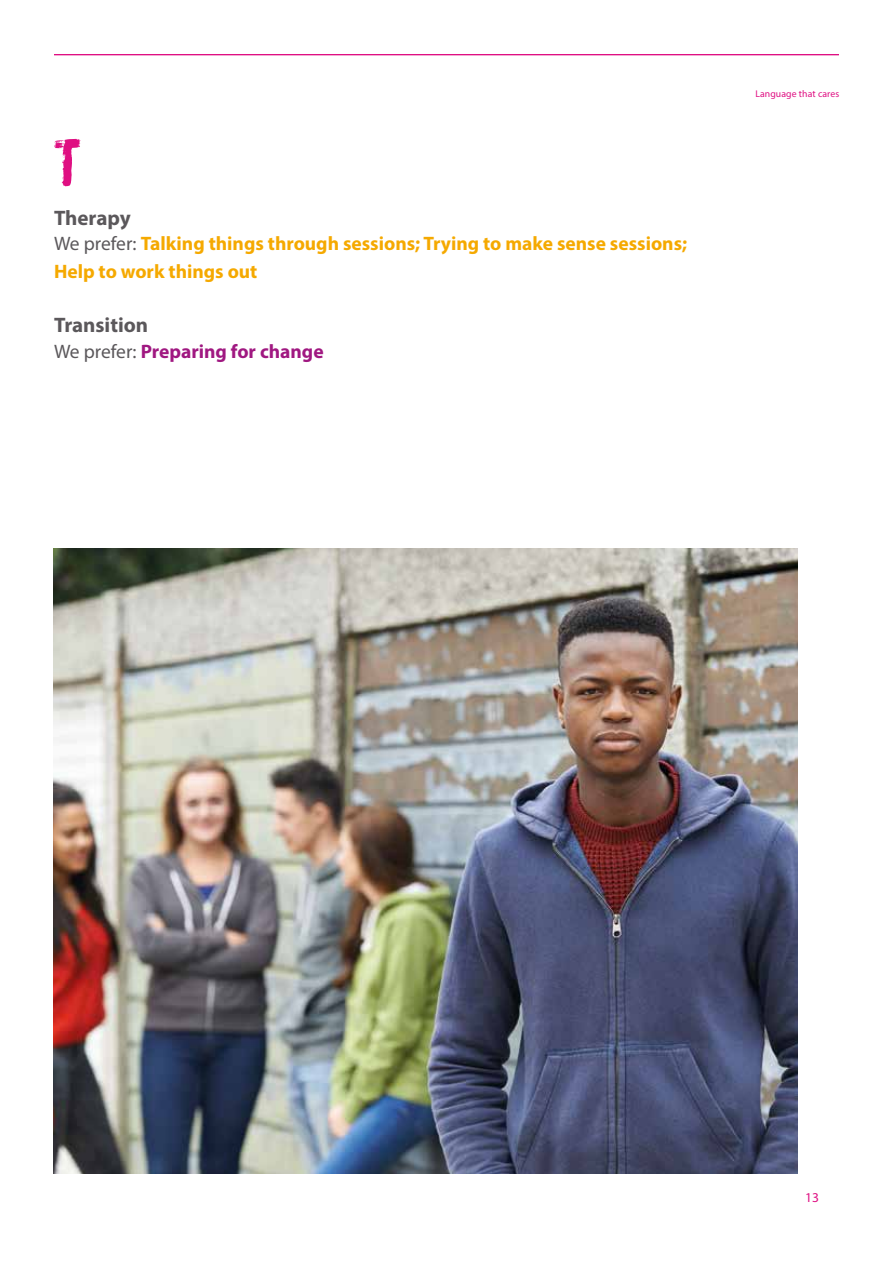
<style>
.page{position:relative;width:893px;height:1263px;background:#fff}
.page>*{position:absolute;margin:0;border:0;box-sizing:border-box;transform-origin:0 0}
.t1{font:60px "Brush Up";color:#df0f82}
.t2{font:700 21px "Myriad Pro";color:#5b585b}
.t3{font:700 19.5px/27.6px "Myriad Pro";color:#f5a900}
.t4{font:700 19.5px "Myriad Pro";color:#a01881}
.t5{font:13.5px "Myriad Pro";color:#df0f82}
.t6{font:9.75px "Myriad Pro";letter-spacing:.01em;color:#df0f82}
.s1{font-weight:400;color:#5b585b}
</style>
<div class="page">
<hr style="left:54px;top:54px;width:785px;height:1px;background:#df0f82">
<img style="left:54px;top:549px;width:743px;height:625px">
<h1 class="t1" style="left:54px;top:125px;width:28px">T</h1>
<p class="t2" style="left:54px;top:204px;width:78px">Therapy</p>
<p class="t3" style="left:54px;top:229px;width:635px"><span class="s1">We prefer:</span> Talking things through sessions; Trying to make sense sessions;<br>Help to work things out</p>
<p class="t2" style="left:54px;top:312px;width:96px">Transition</p>
<p class="t4" style="left:54px;top:339px;width:271px"><span class="s1">We prefer:</span> Preparing for change</p>
<p class="t6" style="left:755px;top:87px;width:85px">Language that cares</p>
<p class="t5" style="left:805px;top:1189px;width:15px">13</p>
</div>
